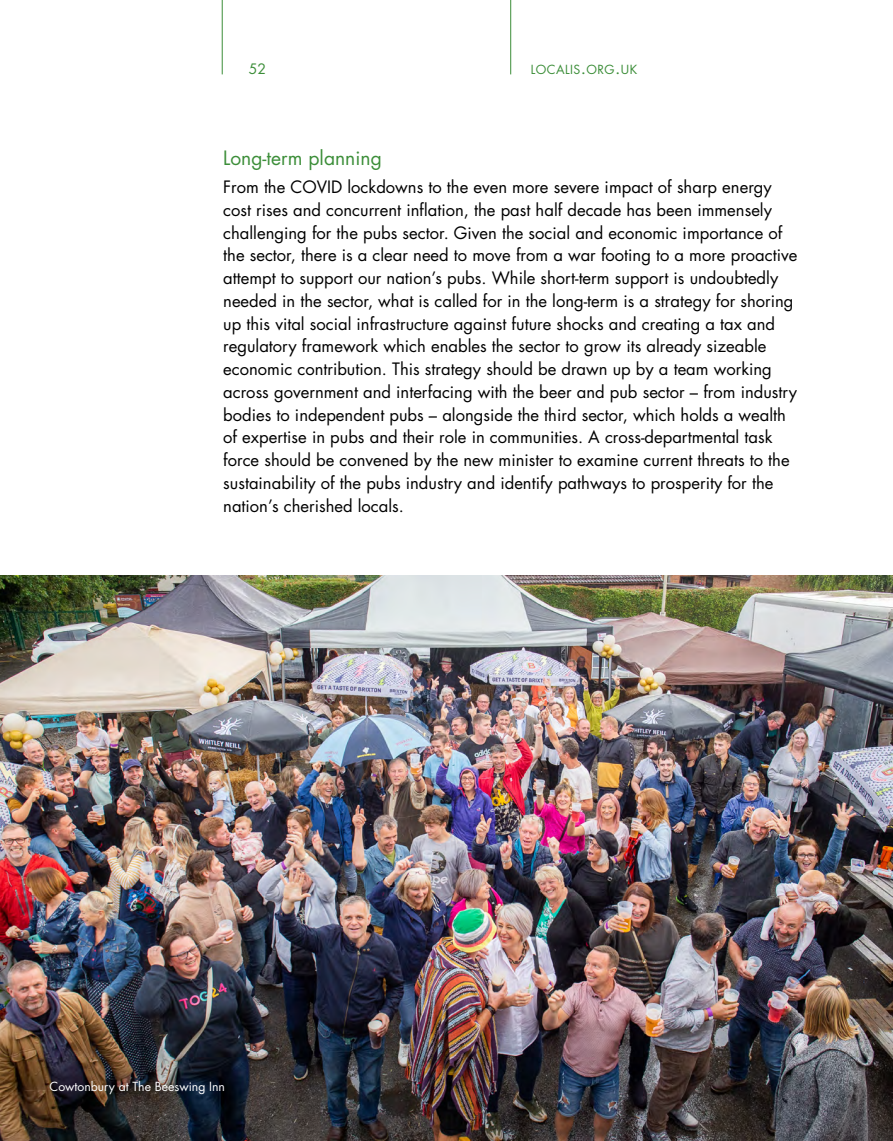
<style>
.page{position:relative;width:893px;height:1141px;background:#fff}
.page>*{position:absolute;margin:0;border:0;box-sizing:border-box;transform-origin:0 0}
.t1{font:19.25px "Futura Std";color:#3c8e39}
.t2{font:16.62px/22.8px "Futura Std";color:#000}
.t3{font:14px "Futura Std";color:#3c8e39}
.t4{font:12.25px "Futura Std";color:#fff}
.t5{font:12.25px "Futura Std";letter-spacing:.035em;color:#3c8e39}
.s1{font-size:17.5px}
</style>
<div class="page">
<img style="left:0;top:575px;width:893px;height:566px">
<hr style="left:510px;top:0;width:1px;height:74px;background:#3c8e39">
<hr style="left:222px;top:0;width:1px;height:74px;background:#3c8e39">
<p class="t3" style="left:249px;top:60px;width:19px">52</p>
<p class="t5" style="left:531px;top:62px;width:108px">LOCALIS<span class="s1">.</span>ORG<span class="s1">.</span>UK</p>
<p class="t1" style="left:223px;top:145px;width:160px">Long-term planning</p>
<p class="t2" style="left:223px;top:176px;width:576px">From the COVID lockdowns to the even more severe impact of sharp energy cost rises and concurrent inflation, the past half decade has been immensely challenging for the pubs sector. Given the social and economic importance of the sector, there is a clear need to move from a war footing to a more proactive attempt to support our nation’s pubs. While short-term support is undoubtedly needed in the sector, what is called for in the long-term is a strategy for shoring up this vital social infrastructure against future shocks and creating a tax and regulatory framework which enables the sector to grow its already sizeable economic contribution. This strategy should be drawn up by a team working across government and interfacing with the beer and pub sector – from industry bodies to independent pubs – alongside the third sector, which holds a wealth of expertise in pubs and their role in communities. A cross-departmental task force should be convened by the new minister to examine current threats to the sustainability of the pubs industry and identify pathways to prosperity for the nation’s cherished locals.</p>
<p class="t4" style="left:50px;top:1079px;width:177px">Cowtonbury at The Beeswing Inn</p>
</div>
